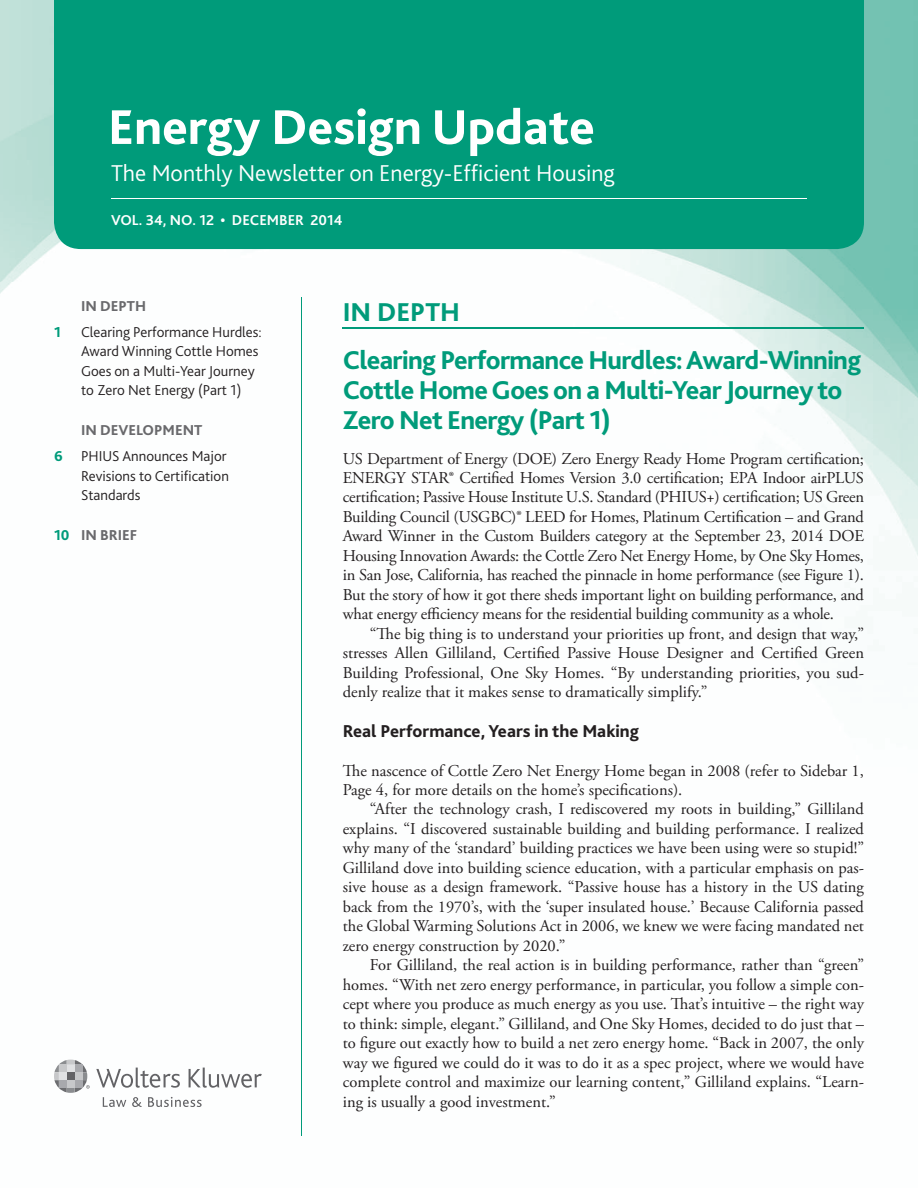
<style>
.page{position:relative;width:918px;height:1188px;background:#fff}
.page>*{position:absolute;margin:0;border:0;box-sizing:border-box;transform-origin:0 0}
.t1{font:800 51px "Bliss 2";color:#fff}
.t2{font:800 27px/48px "Bliss 2";letter-spacing:-.025em;color:#009b7a}
.t3{font:300 24px "Bliss 2";color:#fff}
.t4{font:800 18px "Bliss 2";color:#231f20}
.t5{font:16.5px/19.5px "Adobe Garamond Pro";color:#231f20;text-align:justify}
.t6{font:300 15px/19.5px "Bliss 2";color:#231f20}
.t7{font:700 15px "Bliss 2";color:#fff}
.t8{font:800 15px "Bliss 2";color:#69696c}
.t9{font:800 15px "Bliss 2";color:#009b7a}
.s1{font-weight:800;color:#69696c}
.s2{font-weight:800;color:#009b7a}
.s3{color:#009b7a}
</style>
<div class="page">
<img style="left:0;top:0;width:918px;height:1136px">
<div style="left:54px;top:0;width:810px;height:249px;background:#009b7a"></div>
<svg style="left:96px;top:1068px;width:84px;height:20px"></svg>
<svg style="left:189px;top:1068px;width:73px;height:20px"></svg>
<svg style="left:103px;top:1097px;width:23px;height:10px"></svg>
<svg style="left:132px;top:1097px;width:10px;height:10px"></svg>
<svg style="left:148px;top:1097px;width:54px;height:10px"></svg>
<svg style="left:54px;top:1060px;width:36px;height:33px"></svg>
<hr style="left:302px;top:297px;width:1px;height:839px;background:#009b7a">
<hr style="left:111px;top:199px;width:696px;height:1px;background:#fff">
<hr style="left:343px;top:327px;width:521px;height:2px;background:#009b7a">
<h1 class="t1" style="left:108px;top:108px;width:488px">Energy Design Update</h1>
<h3 class="t3" style="left:111px;top:163px;width:506px">The Monthly Newsletter on Energy-Efficient Housing</h3>
<p class="t7" style="left:111px;top:211px;width:233px">VOL. 34, NO. 12 • DECEMBER 2014</p>
<p class="t8" style="left:81px;top:300px;width:67px">IN DEPTH</p>
<p class="t9" style="left:54px;top:326px;width:8px">1</p>
<p class="t6" style="left:81px;top:324px;width:182px">Clearing Performance Hurdles:<br>Award Winning Cottle Homes<br>Goes on a Multi-Year Journey to Zero Net Energy (Part 1)</p>
<p class="t6" style="left:54px;top:418px;width:174px;line-height:26.2px;text-align:center"><span class="s1">IN DEVELOPMENT<br></span><span class="s2">6</span> PHIUS Announces Major</p>
<p class="t6" style="left:81px;top:468px;width:149px">Revisions to Certification<br>Standards</p>
<p class="t8" style="left:54px;top:529px;width:85px"><span class="s3">10</span> IN BRIEF</p>
<h2 class="t2" style="left:343px;top:291px;width:520px">IN DEPTH<br>Clearing Performance Hurdles: Award-Winning</h2>
<h2 class="t2" style="left:343px;top:378px;width:501px;line-height:30px">Cottle Home Goes on a Multi-Year Journey to<br>Zero Net Energy (Part 1)</h2>
<p class="t5" style="left:343px;top:450px;width:523px">US Department of Energy (DOE) Zero Energy Ready Home Program certification; ENERGY STAR® Certified Homes Version 3.0 certification; EPA Indoor airPLUS certification; Passive House Institute U.S. Standard (PHIUS+) certification; US Green Building Council (USGBC)® LEED for Homes, Platinum Certification – and Grand Award Winner in the Custom Builders category at the September 23, 2014 DOE Housing Innovation Awards: the Cottle Zero Net Energy Home, by One Sky Homes, in San Jose, California, has reached the pinnacle in home performance (see Figure 1).<br>But the story of how it got there sheds important light on building performance, and what energy efficiency means for the residential building community as a whole.</p>
<p class="t5" style="left:343px;top:625px;width:523px;text-indent:27px">“The big thing is to understand your priorities up front, and design that way,” stresses Allen Gilliland, Certified Passive House Designer and Certified Green Building Professional, One Sky Homes. “By understanding priorities, you sud&shy;denly realize that it makes sense to dramatically simplify.”</p>
<p class="t4" style="left:343px;top:724px;width:298px">Real Performance, Years in the Making</p>
<p class="t5" style="left:343px;top:762px;width:523px">The nascence of Cottle Zero Net Energy Home began in 2008 (refer to Sidebar 1,<br>Page 4, for more details on the home’s specifications).</p>
<p class="t5" style="left:343px;top:801px;width:523px;text-indent:27px">“After the technology crash, I rediscovered my roots in building,” Gilliland explains. “I discovered sustainable building and building performance. I realized why many of the ‘standard’ building practices we have been using were so stupid!” Gilliland dove into building science education, with a particular emphasis on pas&shy;sive house as a design framework. “Passive house has a history in the US dating back from the 1970’s, with the ‘super insulated house.’ Because California passed the Global Warming Solutions Act in 2006, we knew we were facing mandated net zero energy construction by 2020.”</p>
<p class="t5" style="left:343px;top:957px;width:523px;text-indent:27px">For Gilliland, the real action is in building performance, rather than “green” homes. “With net zero energy performance, in particular, you follow a simple con&shy;cept where you produce as much energy as you use. That’s intuitive – the right way to think: simple, elegant.” Gilliland, and One Sky Homes, decided to do just that – to figure out exactly how to build a net zero energy home. “Back in 2007, the only way we figured we could do it was to do it as a spec project, where we would have complete control and maximize our learning content,” Gilliland explains. “Learn&shy;ing is usually a good investment.”</p>
</div>
